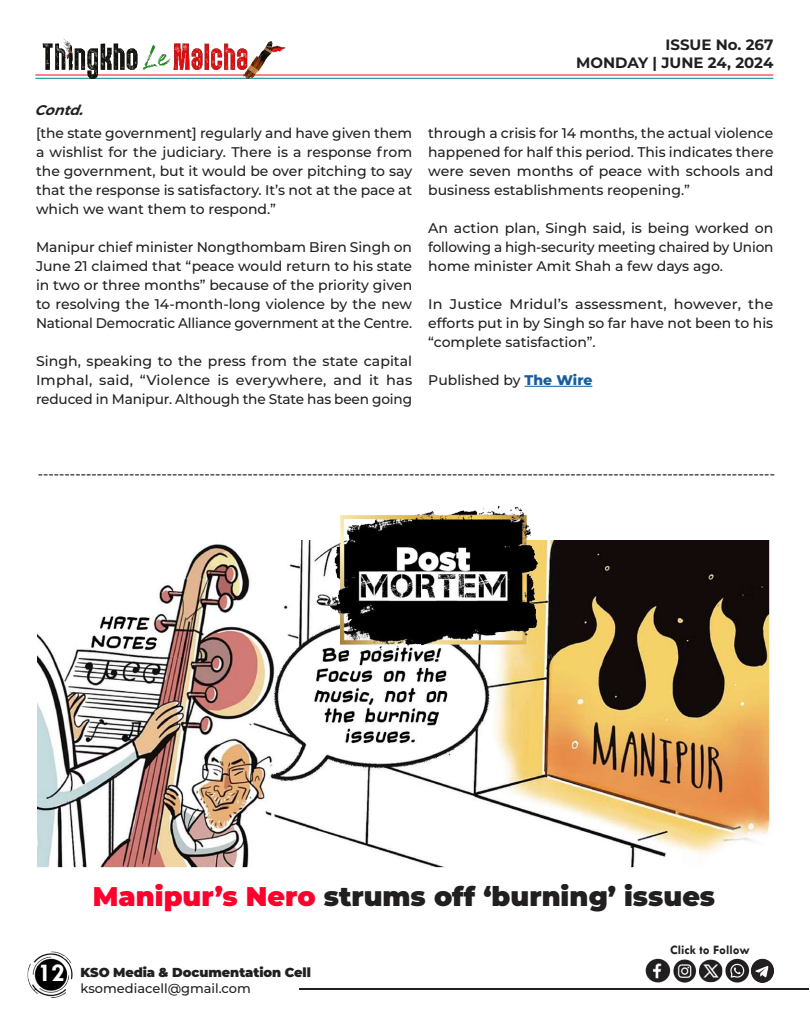
<style>
.page{position:relative;width:810px;height:1013px;background:#fff}
.page>*{position:absolute;margin:0;border:0;box-sizing:border-box;transform-origin:0 0}
.t1{font:900 27px "Montserrat";color:#231f20}
.t2{font:700 26px "Tw Cen";color:#fff}
.t3{font:700 15px/18px "Montserrat";color:#231f20;text-align:right}
.t4{font:500 14px/19px "Montserrat";color:#231f20;text-align:justify}
.t5{font:italic 700 14px "Montserrat";color:#231f20}
.t6{font:900 13px "Montserrat";letter-spacing:-.005em;color:#231f20}
.t7{font:500 13px "Montserrat";color:#231f20}
.t8{font:700 13px "Tw Cen";color:#231f20}
.s1{font-weight:800;color:#175d9e}
.s2{color:#ff002d}
</style>
<div class="page">
<hr style="left:299px;top:988px;width:509px;height:1px;background:#231f20">
<img style="left:27px;top:951px;width:46px;height:47px">
<hr style="left:35px;top:74px;width:738px;height:1px;background:#ff002d">
<hr style="left:35px;top:78px;width:738px;height:1px;background:#00848b">
<img style="left:35px;top:38px;width:254px;height:41px">
<img style="left:645px;top:958px;width:129px;height:25px">
<hr style="left:525px;top:386px;width:67px;height:1px;background:#175d9e">
<img style="left:37px;top:540px;width:734px;height:328px">
<img style="left:311px;top:506px;width:251px;height:152px">
<p class="t5" style="left:35px;top:99px;width:56px">Contd.</p>
<p class="t4" style="left:36px;top:123px;width:378px">[the state government] regularly and have given them a wishlist for the judiciary. There is a response from the government, but it would be over pitching to say that the response is satisfactory. It’s not at the pace at which we want them to respond.”</p>
<p class="t4" style="left:36px;top:237px;width:378px">Manipur chief minister Nongthombam Biren Singh on June 21 claimed that “peace would return to his state in two or three months” because of the priority given to resolving the 14-month-long violence by the new National Democratic Alliance government at the Centre.</p>
<p class="t4" style="left:36px;top:351px;width:378px">Singh, speaking to the press from the state capital Imphal, said, “Violence is everywhere, and it has reduced in Manipur. Although the State has been going</p>
<p class="t3" style="left:576px;top:35px;width:199px">ISSUE No. 267<br>MONDAY | JUNE 24, 2024</p>
<p class="t4" style="left:428px;top:123px;width:347px">through a crisis for 14 months, the actual violence happened for half this period. This indicates there were seven months of peace with schools and business establishments reopening.”</p>
<p class="t4" style="left:428px;top:218px;width:347px">An action plan, Singh said, is being worked on following a high-security meeting chaired by Union home minister Amit Shah a few days ago.</p>
<p class="t4" style="left:428px;top:294px;width:347px">In Justice Mridul’s assessment, however, the efforts put in by Singh so far have not been to his “complete satisfaction”.</p>
<p class="t4" style="left:428px;top:370px;width:166px">Published by <span class="s1">The Wire</span></p>
<p class="t4" style="left:775px;top:486px;width:739px;rotate:-180deg">-----------------------------------------------------------------------------------------------------------------------------------------</p>
<h1 class="t1" style="left:93px;top:876px;width:624px"><span class="s2">Manipur’s Nero</span> strums off ‘burning’ issues</h1>
<h2 class="t2" style="left:38px;top:957px;width:28px">12</h2>
<p class="t6" style="left:81px;top:962px;width:232px">KSO Media &amp; Documentation Cell</p>
<p class="t7" style="left:81px;top:978px;width:172px">ksomediacell@gmail.com</p>
<p class="t8" style="left:670px;top:942px;width:81px">Click to Follow</p>
</div>
